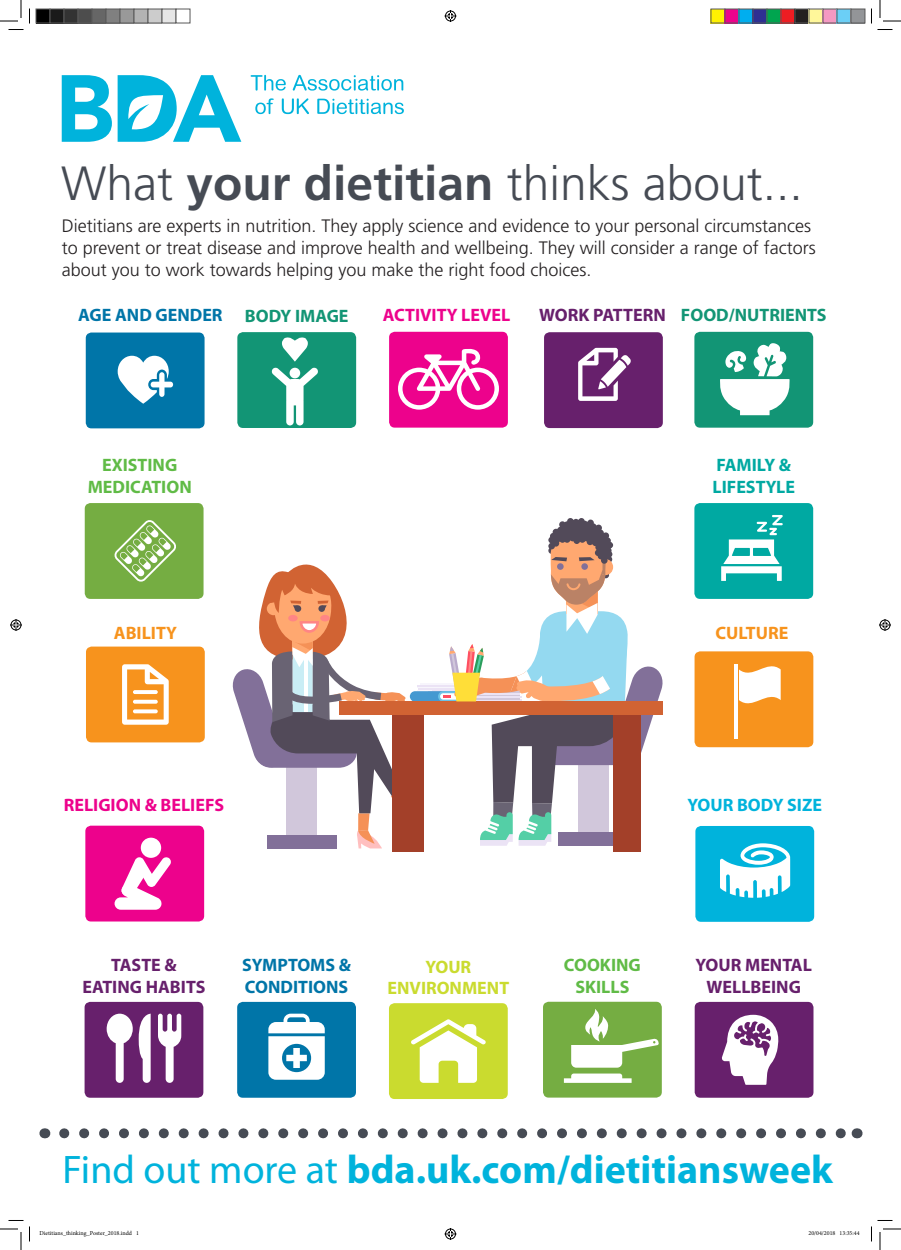
<style>
.page{position:relative;width:901px;height:1250px;background:#fff}
.page>*{position:absolute;margin:0;border:0;box-sizing:border-box;transform-origin:0 0}
.t1{font:300 48px "Frutiger LT Pro";color:#464b54}
.t2{font:700 40px "Myriad Pro";color:#00b3dc}
.t3{font:300 18px/21.6px "Frutiger LT Pro";color:#231f20}
.t4{font:700 18px/21.6px "Myriad Pro";color:#67206c;text-align:center}
.t5{font:700 18px/21.6px "Myriad Pro";color:#60bb46;text-align:center}
.t6{font:700 18px/21.6px "Myriad Pro";color:#0075a8}
.t7{font:700 18px "Myriad Pro";color:#ed028c}
.t8{font:700 18px "Myriad Pro";color:#129575}
.t9{font:700 18px/21.6px "Myriad Pro";color:#00a9a2}
.t10{font:700 18px "Myriad Pro";color:#cadb2f}
.t11{font:700 18px "Myriad Pro";color:#f7931d}
.t12{font:700 18px "Myriad Pro";color:#00b3dc}
.t13{font:6px "Minion Pro";color:#000}
.s1{font-weight:700}
.s2{font-weight:400}
</style>
<div class="page">
<svg style="left:62px;top:75px;width:50px;height:67px"></svg>
<svg style="left:118px;top:75px;width:123px;height:67px"></svg>
<svg style="left:251px;top:75px;width:35px;height:16px"></svg>
<svg style="left:293px;top:75px;width:110px;height:16px"></svg>
<svg style="left:255px;top:98px;width:19px;height:16px"></svg>
<svg style="left:282px;top:98px;width:27px;height:16px"></svg>
<svg style="left:317px;top:99px;width:87px;height:15px"></svg>
<svg style="left:64px;top:1128px;width:782px;height:10px"></svg>
<div style="left:544px;top:332px;width:119px;height:96px;background:#67206c;border-radius:6px"></div>
<svg style="left:544px;top:332px;width:119px;height:69px"></svg>
<div style="left:85px;top:825px;width:119px;height:96px;background:#ed028c;border-radius:6px"></div>
<svg style="left:115px;top:856px;width:56px;height:53px"></svg>
<div style="left:141px;top:837px;width:20px;height:21px;background:#fff;border-radius:50%"></div>
<div style="left:85px;top:503px;width:119px;height:96px;background:#75ad42;border-radius:6px"></div>
<div style="left:86px;top:332px;width:119px;height:96px;background:#0075a8;border-radius:6px"></div>
<svg style="left:87px;top:356px;width:106px;height:73px"></svg>
<div style="left:694px;top:503px;width:119px;height:96px;background:#00a9a2;border-radius:6px"></div>
<svg style="left:721px;top:515px;width:62px;height:66px"></svg>
<div style="left:695px;top:826px;width:119px;height:96px;background:#00b3dc;border-radius:6px"></div>
<div style="left:389px;top:332px;width:119px;height:95px;background:#ed028c;border-radius:6px"></div>
<svg style="left:398px;top:348px;width:101px;height:62px"></svg>
<div style="left:237px;top:332px;width:119px;height:96px;background:#129575;border-radius:6px"></div>
<svg style="left:271px;top:337px;width:47px;height:88px"></svg>
<div style="left:237px;top:1002px;width:119px;height:95px;background:#0075a8;border-radius:6px"></div>
<svg style="left:268px;top:1013px;width:57px;height:66px"></svg>
<div style="left:543px;top:1001px;width:119px;height:96px;background:#75ad42;border-radius:6px"></div>
<div style="left:85px;top:1002px;width:118px;height:95px;background:#67206c;border-radius:6px"></div>
<svg style="left:107px;top:1013px;width:26px;height:69px"></svg>
<svg style="left:139px;top:1013px;width:12px;height:69px"></svg>
<svg style="left:158px;top:1013px;width:23px;height:69px"></svg>
<div style="left:392px;top:713px;width:31px;height:139px;background:#a34029"></div>
<div style="left:613px;top:713px;width:27px;height:139px;background:#a34029"></div>
<svg style="left:84px;top:518px;width:579px;height:330px"></svg>
<div style="left:694px;top:651px;width:119px;height:96px;background:#f7931d;border-radius:6px"></div>
<hr style="left:734px;top:664px;width:3px;height:74px;background:#fff">
<svg style="left:739px;top:666px;width:42px;height:38px"></svg>
<div style="left:389px;top:1003px;width:119px;height:96px;background:#cadb2f;border-radius:6px"></div>
<svg style="left:411px;top:1019px;width:75px;height:63px"></svg>
<div style="left:694px;top:332px;width:119px;height:96px;background:#129575;border-radius:6px"></div>
<div style="left:695px;top:1002px;width:118px;height:95px;background:#67206c;border-radius:6px"></div>
<svg style="left:571px;top:1009px;width:88px;height:58px"></svg>
<svg style="left:564px;top:1073px;width:68px;height:9px"></svg>
<svg style="left:720px;top:343px;width:70px;height:72px"></svg>
<svg style="left:694px;top:839px;width:119px;height:245px"></svg>
<svg style="left:0;top:0;width:30px;height:30px"></svg>
<svg style="left:0;top:1220px;width:30px;height:30px"></svg>
<svg style="left:871px;top:0;width:30px;height:30px"></svg>
<svg style="left:871px;top:1220px;width:30px;height:30px"></svg>
<svg style="left:444px;top:10px;width:12px;height:12px"></svg>
<svg style="left:444px;top:1228px;width:12px;height:12px"></svg>
<svg style="left:10px;top:619px;width:12px;height:12px"></svg>
<svg style="left:879px;top:619px;width:12px;height:12px"></svg>
<div style="left:36px;top:9px;width:14px;height:14px;background:#000"></div>
<div style="left:36px;top:9px;width:15px;height:15px;border:1px solid #595959"></div>
<div style="left:50px;top:9px;width:14px;height:14px;background:#1a1a1a"></div>
<div style="left:50px;top:9px;width:15px;height:15px;border:1px solid #595959"></div>
<div style="left:64px;top:9px;width:14px;height:14px;background:#333"></div>
<div style="left:64px;top:9px;width:15px;height:15px;border:1px solid #595959"></div>
<div style="left:78px;top:9px;width:14px;height:14px;background:#4d4d4d"></div>
<div style="left:78px;top:9px;width:15px;height:15px;border:1px solid #595959"></div>
<div style="left:92px;top:9px;width:14px;height:14px;background:#666"></div>
<div style="left:92px;top:9px;width:15px;height:15px;border:1px solid #595959"></div>
<div style="left:106px;top:9px;width:14px;height:14px;background:#808080"></div>
<div style="left:106px;top:9px;width:15px;height:15px;border:1px solid #595959"></div>
<div style="left:120px;top:9px;width:14px;height:14px;background:#999"></div>
<div style="left:120px;top:9px;width:15px;height:15px;border:1px solid #595959"></div>
<div style="left:134px;top:9px;width:14px;height:14px;background:#b3b3b3"></div>
<div style="left:134px;top:9px;width:15px;height:15px;border:1px solid #595959"></div>
<div style="left:148px;top:9px;width:14px;height:14px;background:#ccc"></div>
<div style="left:148px;top:9px;width:15px;height:15px;border:1px solid #595959"></div>
<div style="left:162px;top:9px;width:14px;height:14px;background:#e6e6e6"></div>
<div style="left:162px;top:9px;width:15px;height:15px;border:1px solid #595959"></div>
<div style="left:711px;top:9px;width:14px;height:14px;background:#fff101"></div>
<div style="left:725px;top:9px;width:14px;height:14px;background:#ed028c"></div>
<div style="left:739px;top:9px;width:14px;height:14px;background:#00aeef"></div>
<div style="left:753px;top:9px;width:14px;height:14px;background:#2e3092"></div>
<div style="left:752px;top:9px;width:15px;height:15px;border:1px solid #595959"></div>
<div style="left:767px;top:9px;width:14px;height:14px;background:#00a54f"></div>
<div style="left:766px;top:9px;width:15px;height:15px;border:1px solid #595959"></div>
<div style="left:781px;top:9px;width:14px;height:14px;background:#ee1d23"></div>
<div style="left:795px;top:9px;width:14px;height:14px;background:#231f20"></div>
<div style="left:794px;top:9px;width:15px;height:15px;border:1px solid #595959"></div>
<div style="left:809px;top:9px;width:14px;height:14px;background:#fff79a"></div>
<div style="left:823px;top:9px;width:14px;height:14px;background:#f499c2"></div>
<div style="left:837px;top:9px;width:14px;height:14px;background:#6bcff6"></div>
<div style="left:851px;top:9px;width:14px;height:14px;background:#939598"></div>
<div style="left:850px;top:9px;width:15px;height:15px;border:1px solid #595959"></div>
<p class="t1" style="left:61px;top:155px;width:743px">What <span class="s1">your dietitian</span> thinks about...</p>
<p class="t3" style="left:62px;top:215px;width:756px">Dietitians are experts in nutrition. They apply science and evidence to your personal circumstances to prevent or treat disease and improve health and wellbeing. They will consider a range of factors about you to work towards helping you make the right food choices.</p>
<p class="t6" style="left:78px;top:304px;width:146px">AGE AND GENDER</p>
<p class="t8" style="left:245px;top:304px;width:105px">BODY IMAGE</p>
<p class="t7" style="left:383px;top:303px;width:129px">ACTIVITY LEVEL</p>
<p class="t4" style="left:539px;top:303px;width:128px">WORK PATTERN</p>
<p class="t8" style="left:681px;top:303px;width:147px">FOOD/NUTRIENTS</p>
<p class="t5" style="left:102px;top:454px;width:77px">EXISTING</p>
<p class="t5" style="left:88px;top:475px;width:106px">MEDICATION</p>
<p class="t11" style="left:114px;top:620px;width:64px">ABILITY</p>
<p class="t9" style="left:712px;top:454px;width:84px">FAMILY &amp;<br>LIFESTYLE</p>
<p class="t11" style="left:716px;top:621px;width:74px">CULTURE</p>
<p class="t7" style="left:64px;top:793px;width:162px">RELIGION &amp; BELIEFS</p>
<p class="t12" style="left:687px;top:793px;width:136px">YOUR BODY SIZE</p>
<p class="t4" style="left:83px;top:953px;width:124px">TASTE &amp;<br>EATING HABITS</p>
<p class="t6" style="left:242px;top:953px;width:110px">SYMPTOMS &amp;<br>CONDITIONS</p>
<p class="t10" style="left:425px;top:954px;width:47px">YOUR</p>
<p class="t10" style="left:387px;top:976px;width:123px">ENVIRONMENT</p>
<p class="t5" style="left:564px;top:953px;width:78px">COOKING<br>SKILLS</p>
<p class="t4" style="left:696px;top:954px;width:118px">YOUR MENTAL<br>WELLBEING</p>
<p class="t2" style="left:63px;top:1143px;width:772px"><span class="s2">Find out more at</span> bda.uk.com/dietitiansweek</p>
<p class="t13" style="left:40px;top:1229px;width:101px">Dietitians_thinking_Poster_2018.indd 1</p>
<p class="t13" style="left:808px;top:1229px;width:53px">20/04/2018 13:35:44</p>
</div>
